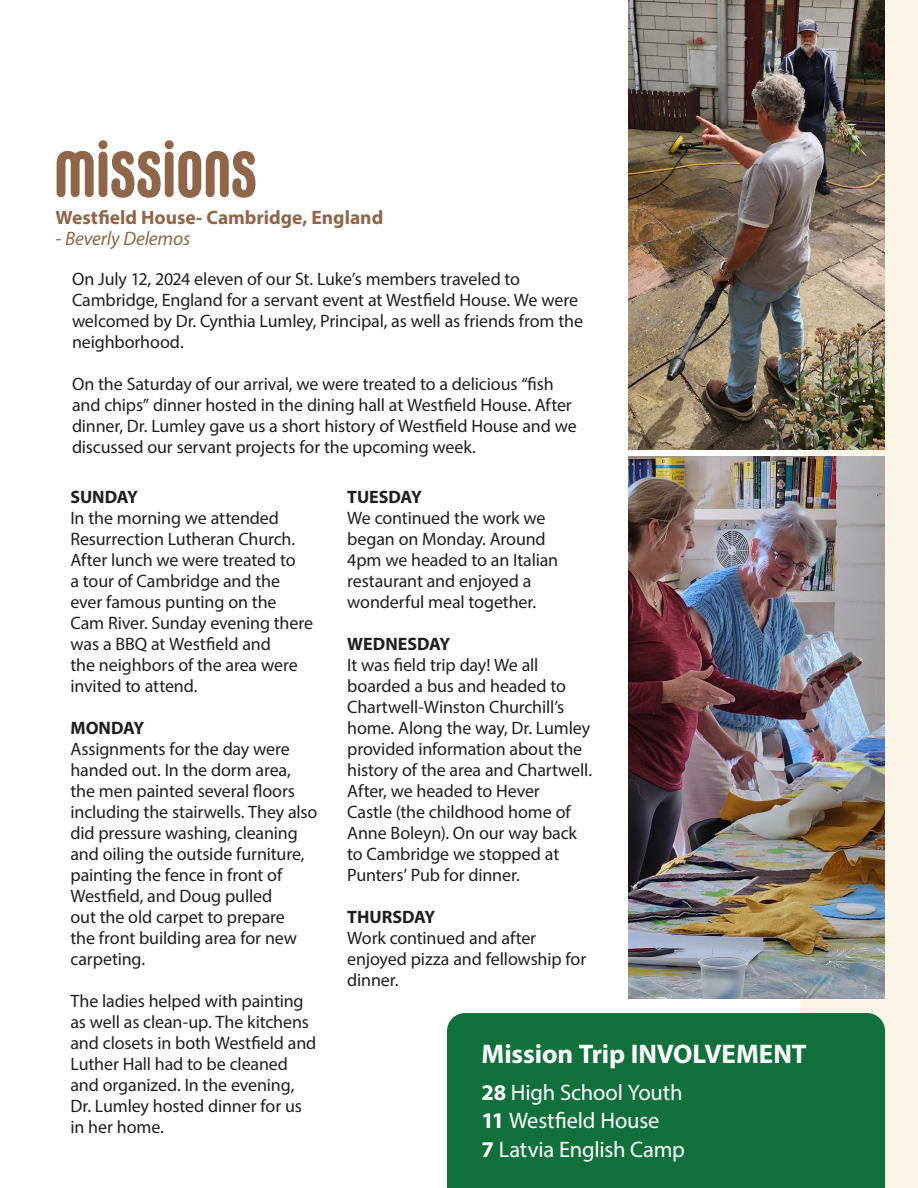
<style>
.page{position:relative;width:918px;height:1188px;background:#fff}
.page>*{position:absolute;margin:0;border:0;box-sizing:border-box;transform-origin:0 0}
.t1{font:700 75px "Carl Marx";letter-spacing:-.005em;color:#8f664a}
.t2{font:700 27px "Myriad Pro";letter-spacing:-.005em;color:#fff}
.t3{font:22.5px "Myriad Pro";letter-spacing:-.01em;color:#fff}
.t4{font:700 19.5px "Myriad Pro";color:#8f664a}
.t5{font:italic 19.5px "Myriad Pro";letter-spacing:-.01em;color:#8f664a}
.t6{font:18px/21px "Myriad Pro";letter-spacing:-.01em;color:#231f20}
.t7{font:700 18px "Myriad Pro";letter-spacing:-.005em;color:#231f20}
.s1{font-weight:700}
</style>
<div class="page">
<div style="left:801px;top:0;width:117px;height:1188px;background:#faf5e7"></div>
<img style="left:628px;top:0;width:257px;height:449px">
<img style="left:628px;top:457px;width:257px;height:542px">
<div style="left:447px;top:1013px;width:438px;height:175px;background:#12703c"></div>
<p class="t1" style="left:54px;top:128px;width:204px">missions</p>
<p class="t4" style="left:56px;top:205px;width:329px">Westfield House- Cambridge, England</p>
<p class="t5" style="left:56px;top:227px;width:136px">- Beverly Delemos</p>
<p class="t6" style="left:72px;top:268px;width:513px">On July 12, 2024 eleven of our St. Luke’s members traveled to Cambridge, England for a servant event at Westfield House. We were welcomed by Dr. Cynthia Lumley, Principal, as well as friends from the neighborhood.</p>
<p class="t6" style="left:72px;top:373px;width:506px">On the Saturday of our arrival, we were treated to a delicious “fish and chips” dinner hosted in the dining hall at Westfield House. After dinner, Dr. Lumley gave us a short history of Westfield House and we discussed our servant projects for the upcoming week.</p>
<p class="t7" style="left:70px;top:485px;width:69px">SUNDAY</p>
<p class="t6" style="left:70px;top:507px;width:244px">In the morning we attended<br>Resurrection Lutheran Church.<br>After lunch we were treated to<br>a tour of Cambridge and the ever famous punting on the<br>Cam River. Sunday evening there was a BBQ at Westfield and<br>the neighbors of the area were invited to attend.</p>
<p class="t7" style="left:70px;top:716px;width:75px">MONDAY</p>
<p class="t6" style="left:70px;top:738px;width:249px">Assignments for the day were handed out. In the dorm area, the men painted several floors including the stairwells. They also did pressure washing, cleaning and oiling the outside furniture, painting the fence in front of<br>Westfield, and Doug pulled<br>out the old carpet to prepare<br>the front building area for new carpeting.</p>
<p class="t6" style="left:70px;top:990px;width:247px">The ladies helped with painting as well as clean-up. The kitchens and closets in both Westfield and<br>Luther Hall had to be cleaned</p>
<p class="t6" style="left:70px;top:1074px;width:225px">and organized. In the evening,</p>
<p class="t6" style="left:70px;top:1095px;width:233px">Dr. Lumley hosted dinner for us</p>
<p class="t6" style="left:70px;top:1116px;width:95px">in her home.</p>
<p class="t7" style="left:347px;top:485px;width:76px">TUESDAY</p>
<p class="t6" style="left:347px;top:507px;width:213px">We continued the work we began on Monday. Around<br>4pm we headed to an Italian restaurant and enjoyed a wonderful meal together.</p>
<p class="t7" style="left:347px;top:632px;width:105px">WEDNESDAY</p>
<p class="t6" style="left:347px;top:654px;width:246px">It was field trip day! We all boarded a bus and headed to<br>Chartwell-Winston Churchill’s home. Along the way, Dr. Lumley provided information about the history of the area and Chartwell.<br>After, we headed to Hever<br>Castle (the childhood home of<br>Anne Boleyn). On our way back to Cambridge we stopped at<br>Punters’ Pub for dinner.</p>
<p class="t7" style="left:347px;top:905px;width:90px">THURSDAY</p>
<p class="t6" style="left:347px;top:927px;width:240px">Work continued and after enjoyed pizza and fellowship for dinner.</p>
<p class="t2" style="left:481px;top:1037px;width:327px">Mission Trip INVOLVEMENT</p>
<p class="t3" style="left:481px;top:1078px;width:203px"><span class="s1">28</span> High School Youth</p>
<p class="t3" style="left:481px;top:1107px;width:179px"><span class="s1">11</span> Westfield House</p>
<p class="t3" style="left:481px;top:1135px;width:205px"><span class="s1">7</span> Latvia English Camp</p>
</div>
